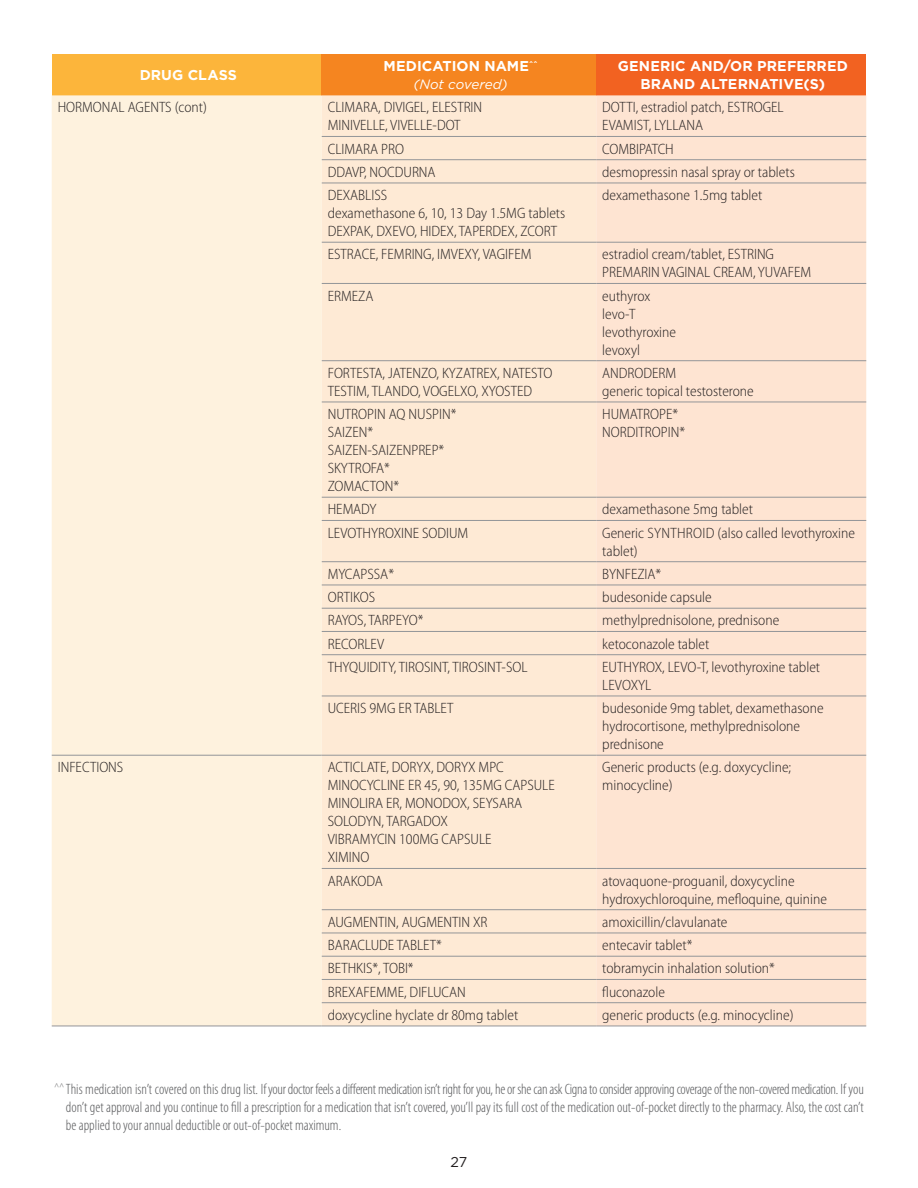
<style>
.page{position:relative;width:918px;height:1188px;background:#fff}
.page>*{position:absolute;margin:0;border:0;box-sizing:border-box;transform-origin:0 0}
.t1{font:300 semi-condensed 15px/18px "Myriad Pro";color:#231f20}
.NB-Legal_copy_Cat{font:300 condensed 15px/18px "Myriad Pro";color:#57585a;text-align:justify}
.Table_column_header{font:700 14.25px/18px "Gotham";letter-spacing:.005em;color:#fff;text-align:center}
.Page_number_centered{font:14.25px "Gotham";color:#231f20}
.Table_column_header-2{font:italic 13.5px "Gotham";color:#fff}
</style>
<div class="page">
<div style="left:52px;top:54px;width:270px;height:41px;background:#fcb53b"></div>
<div style="left:322px;top:54px;width:274px;height:41px;background:#f58520"></div>
<div style="left:596px;top:54px;width:270px;height:41px;background:#f26221"></div>
<div style="left:52px;top:95px;width:270px;height:931px;background:#fef2de"></div>
<div style="left:322px;top:95px;width:274px;height:931px;background:#feead5"></div>
<div style="left:596px;top:95px;width:270px;height:931px;background:#fee4d2"></div>
<hr style="left:52px;top:755px;width:270px;height:1px;background:#939598">
<hr style="left:52px;top:1026px;width:270px;height:1px;background:#939598">
<hr style="left:322px;top:136px;width:274px;height:1px;background:#939598">
<hr style="left:596px;top:136px;width:270px;height:1px;background:#939598">
<hr style="left:322px;top:159px;width:274px;height:1px;background:#939598">
<hr style="left:596px;top:159px;width:270px;height:1px;background:#939598">
<hr style="left:322px;top:183px;width:274px;height:1px;background:#939598">
<hr style="left:596px;top:183px;width:270px;height:1px;background:#939598">
<hr style="left:322px;top:242px;width:274px;height:1px;background:#939598">
<hr style="left:596px;top:242px;width:270px;height:1px;background:#939598">
<hr style="left:322px;top:283px;width:274px;height:1px;background:#939598">
<hr style="left:596px;top:283px;width:270px;height:1px;background:#939598">
<hr style="left:322px;top:360px;width:274px;height:1px;background:#939598">
<hr style="left:596px;top:360px;width:270px;height:1px;background:#939598">
<hr style="left:322px;top:402px;width:274px;height:1px;background:#939598">
<hr style="left:596px;top:402px;width:270px;height:1px;background:#939598">
<hr style="left:322px;top:497px;width:274px;height:1px;background:#939598">
<hr style="left:596px;top:497px;width:270px;height:1px;background:#939598">
<hr style="left:322px;top:520px;width:274px;height:1px;background:#939598">
<hr style="left:596px;top:520px;width:270px;height:1px;background:#939598">
<hr style="left:322px;top:561px;width:274px;height:1px;background:#939598">
<hr style="left:596px;top:561px;width:270px;height:1px;background:#939598">
<hr style="left:322px;top:585px;width:274px;height:1px;background:#939598">
<hr style="left:596px;top:585px;width:270px;height:1px;background:#939598">
<hr style="left:322px;top:608px;width:274px;height:1px;background:#939598">
<hr style="left:596px;top:608px;width:270px;height:1px;background:#939598">
<hr style="left:322px;top:631px;width:274px;height:1px;background:#939598">
<hr style="left:596px;top:631px;width:270px;height:1px;background:#939598">
<hr style="left:322px;top:654px;width:274px;height:1px;background:#939598">
<hr style="left:596px;top:654px;width:270px;height:1px;background:#939598">
<hr style="left:322px;top:696px;width:274px;height:1px;background:#939598">
<hr style="left:596px;top:696px;width:270px;height:1px;background:#939598">
<hr style="left:322px;top:755px;width:274px;height:1px;background:#939598">
<hr style="left:596px;top:755px;width:270px;height:1px;background:#939598">
<hr style="left:322px;top:868px;width:274px;height:1px;background:#939598">
<hr style="left:596px;top:868px;width:270px;height:1px;background:#939598">
<hr style="left:322px;top:909px;width:274px;height:1px;background:#939598">
<hr style="left:596px;top:909px;width:270px;height:1px;background:#939598">
<hr style="left:322px;top:933px;width:274px;height:1px;background:#939598">
<hr style="left:596px;top:933px;width:270px;height:1px;background:#939598">
<hr style="left:322px;top:956px;width:274px;height:1px;background:#939598">
<hr style="left:596px;top:956px;width:270px;height:1px;background:#939598">
<hr style="left:322px;top:979px;width:274px;height:1px;background:#939598">
<hr style="left:596px;top:979px;width:270px;height:1px;background:#939598">
<hr style="left:322px;top:1002px;width:274px;height:1px;background:#939598">
<hr style="left:596px;top:1002px;width:270px;height:1px;background:#939598">
<hr style="left:322px;top:1026px;width:274px;height:1px;background:#939598">
<hr style="left:596px;top:1026px;width:270px;height:1px;background:#939598">
<p class="Table_column_header" style="left:140px;top:66px;width:99px">DRUG CLASS</p>
<p class="Table_column_header" style="left:384px;top:57px;width:155px">MEDICATION NAME<sup>^^</sup></p>
<p class="Table_column_header-2" style="left:414px;top:76px;width:96px">(Not covered)</p>
<p class="t1" style="left:58px;top:99px;width:151px">HORMONAL AGENTS (cont)</p>
<p class="t1" style="left:328px;top:99px;width:156px">CLIMARA, DIVIGEL, ELESTRIN</p>
<p class="t1" style="left:328px;top:117px;width:134px">MINIVELLE, VIVELLE-DOT</p>
<p class="Table_column_header" style="left:618px;top:57px;width:232px">GENERIC AND/OR PREFERRED<br>BRAND ALTERNATIVE(S)</p>
<p class="t1" style="left:602px;top:99px;width:183px">DOTTI, estradiol patch, ESTROGEL</p>
<p class="t1" style="left:602px;top:117px;width:102px">EVAMIST, LYLLANA</p>
<p class="t1" style="left:328px;top:140px;width:78px">CLIMARA PRO</p>
<p class="t1" style="left:602px;top:140px;width:73px">COMBIPATCH</p>
<p class="t1" style="left:328px;top:163px;width:109px">DDAVP, NOCDURNA</p>
<p class="t1" style="left:602px;top:163px;width:194px">desmopressin nasal spray or tablets</p>
<p class="t1" style="left:328px;top:187px;width:61px">DEXABLISS</p>
<p class="t1" style="left:328px;top:205px;width:239px">dexamethasone 6, 10, 13 Day 1.5MG tablets</p>
<p class="t1" style="left:328px;top:223px;width:231px">DEXPAK, DXEVO, HIDEX, TAPERDEX, ZCORT</p>
<p class="t1" style="left:602px;top:187px;width:162px">dexamethasone 1.5mg tablet</p>
<p class="t1" style="left:328px;top:246px;width:205px">ESTRACE, FEMRING, IMVEXY, VAGIFEM</p>
<p class="t1" style="left:602px;top:246px;width:173px">estradiol cream/tablet, ESTRING</p>
<p class="t1" style="left:602px;top:264px;width:210px">PREMARIN VAGINAL CREAM, YUVAFEM</p>
<p class="t1" style="left:328px;top:287px;width:47px">ERMEZA</p>
<p class="t1" style="left:602px;top:287px;width:50px">euthyrox</p>
<p class="t1" style="left:602px;top:305px;width:35px">levo-T</p>
<p class="t1" style="left:602px;top:323px;width:75px">levothyroxine</p>
<p class="t1" style="left:602px;top:341px;width:39px">levoxyl</p>
<p class="t1" style="left:328px;top:364px;width:226px">FORTESTA, JATENZO, KYZATREX, NATESTO</p>
<p class="t1" style="left:328px;top:382px;width:206px">TESTIM, TLANDO, VOGELXO, XYOSTED</p>
<p class="t1" style="left:602px;top:364px;width:76px">ANDRODERM</p>
<p class="t1" style="left:602px;top:382px;width:153px">generic topical testosterone</p>
<p class="t1" style="left:328px;top:406px;width:130px">NUTROPIN AQ NUSPIN*</p>
<p class="t1" style="left:328px;top:424px;width:47px">SAIZEN*</p>
<p class="t1" style="left:328px;top:442px;width:118px">SAIZEN-SAIZENPREP*</p>
<p class="t1" style="left:328px;top:460px;width:64px">SKYTROFA*</p>
<p class="t1" style="left:328px;top:478px;width:73px">ZOMACTON*</p>
<p class="t1" style="left:602px;top:406px;width:77px">HUMATROPE*</p>
<p class="t1" style="left:602px;top:424px;width:84px">NORDITROPIN*</p>
<p class="t1" style="left:328px;top:501px;width:50px">HEMADY</p>
<p class="t1" style="left:602px;top:501px;width:152px">dexamethasone 5mg tablet</p>
<p class="t1" style="left:328px;top:524px;width:142px">LEVOTHYROXINE SODIUM</p>
<p class="t1" style="left:602px;top:524px;width:254px">Generic SYNTHROID (also called levothyroxine tablet)</p>
<p class="t1" style="left:328px;top:565px;width:68px">MYCAPSSA*</p>
<p class="t1" style="left:602px;top:565px;width:61px">BYNFEZIA*</p>
<p class="t1" style="left:328px;top:589px;width:49px">ORTIKOS</p>
<p class="t1" style="left:602px;top:589px;width:111px">budesonide capsule</p>
<p class="t1" style="left:328px;top:612px;width:97px">RAYOS, TARPEYO*</p>
<p class="t1" style="left:602px;top:612px;width:179px">methylprednisolone, prednisone</p>
<p class="t1" style="left:328px;top:635px;width:58px">RECORLEV</p>
<p class="t1" style="left:602px;top:635px;width:109px">ketoconazole tablet</p>
<p class="t1" style="left:328px;top:658px;width:201px">THYQUIDITY, TIROSINT, TIROSINT-SOL</p>
<p class="t1" style="left:602px;top:658px;width:219px">EUTHYROX, LEVO-T, levothyroxine tablet</p>
<p class="t1" style="left:602px;top:676px;width:51px">LEVOXYL</p>
<p class="t1" style="left:328px;top:700px;width:127px">UCERIS 9MG ER TABLET</p>
<p class="t1" style="left:602px;top:700px;width:223px">budesonide 9mg tablet, dexamethasone</p>
<p class="t1" style="left:602px;top:718px;width:199px">hydrocortisone, methylprednisolone</p>
<p class="t1" style="left:602px;top:736px;width:63px">prednisone</p>
<p class="t1" style="left:58px;top:759px;width:67px">INFECTIONS</p>
<p class="t1" style="left:328px;top:759px;width:178px">ACTICLATE, DORYX, DORYX MPC</p>
<p class="t1" style="left:328px;top:777px;width:229px">MINOCYCLINE ER 45, 90, 135MG CAPSULE</p>
<p class="t1" style="left:328px;top:795px;width:196px">MINOLIRA ER, MONODOX, SEYSARA</p>
<p class="t1" style="left:328px;top:813px;width:122px">SOLODYN, TARGADOX</p>
<p class="t1" style="left:328px;top:831px;width:165px">VIBRAMYCIN 100MG CAPSULE</p>
<p class="t1" style="left:328px;top:849px;width:43px">XIMINO</p>
<p class="t1" style="left:602px;top:759px;width:190px">Generic products (e.g. doxycycline; minocycline)</p>
<p class="t1" style="left:328px;top:872px;width:57px">ARAKODA</p>
<p class="t1" style="left:602px;top:872px;width:194px">atovaquone-proguanil, doxycycline</p>
<p class="t1" style="left:602px;top:890px;width:226px">hydroxychloroquine, mefloquine, quinine</p>
<p class="t1" style="left:328px;top:913px;width:161px">AUGMENTIN, AUGMENTIN XR</p>
<p class="t1" style="left:602px;top:913px;width:127px">amoxicillin/clavulanate</p>
<p class="t1" style="left:328px;top:937px;width:116px">BARACLUDE TABLET*</p>
<p class="t1" style="left:602px;top:937px;width:92px">entecavir tablet*</p>
<p class="t1" style="left:328px;top:960px;width:87px">BETHKIS*, TOBI*</p>
<p class="t1" style="left:602px;top:960px;width:174px">tobramycin inhalation solution*</p>
<p class="t1" style="left:328px;top:983px;width:140px">BREXAFEMME, DIFLUCAN</p>
<p class="t1" style="left:602px;top:983px;width:64px">fluconazole</p>
<p class="t1" style="left:328px;top:1006px;width:192px">doxycycline hyclate dr 80mg tablet</p>
<p class="t1" style="left:602px;top:1006px;width:193px">generic products (e.g. minocycline)</p>
<p class="NB-Legal_copy_Cat" style="left:66px;top:1080px;width:799px;text-indent:-12px"><sup>^^</sup> This medication isn’t covered on this drug list. If your doctor feels a different medication isn’t right for you, he or she can ask Cigna to consider approving coverage of the non-covered medication. If you don’t get approval and you continue to fill a prescription for a medication that isn’t covered, you’ll pay its full cost of the medication out-of-pocket directly to the pharmacy. Also, the cost can’t be applied to your annual deductible or out-of-pocket maximum.</p>
<p class="Page_number_centered" style="left:451px;top:1153px;width:18px">27</p>
</div>
